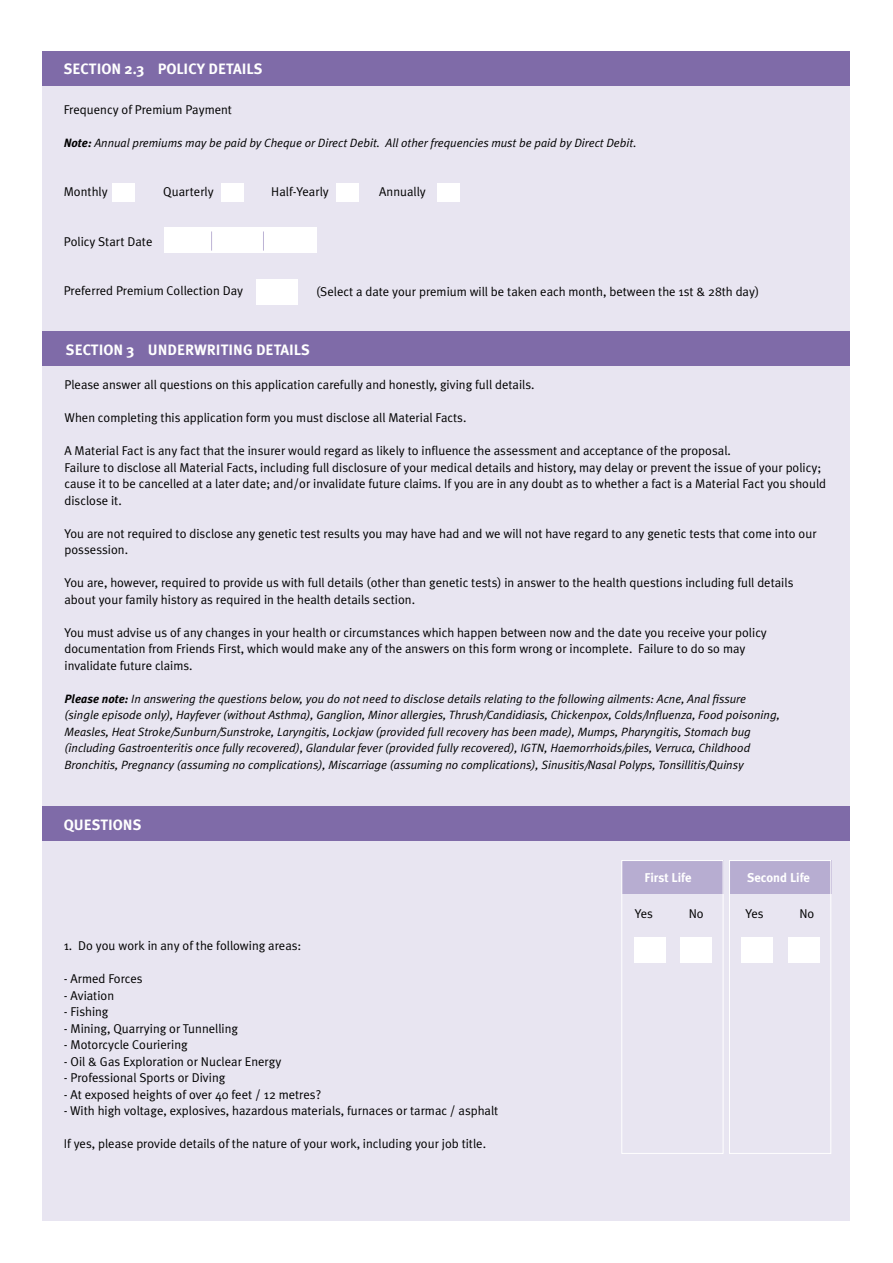
<style>
.page{position:relative;width:893px;height:1263px;background:#fff}
.page>*{position:absolute;margin:0;border:0;box-sizing:border-box;transform-origin:0 0}
.t1{font:700 15px "Meta Plus";color:#fff}
.t2{font:12.75px/16.5px "Meta Plus Normal";color:#000}
.t3{font:700 12.75px "Meta Plus";color:#fff}
.t4{font:italic 12px/16.5px "Meta Plus Normal";color:#000}
.s1{font-family:"Meta Plus";font-weight:700}
</style>
<div class="page">
<div style="left:43px;top:84px;width:807px;height:1136px;background:#e8e5f1"></div>
<div style="left:43px;top:51px;width:807px;height:34px;background:#7f6ba8"></div>
<div style="left:112px;top:183px;width:22px;height:18px;background:#fff"></div>
<div style="left:222px;top:183px;width:22px;height:18px;background:#fff"></div>
<div style="left:337px;top:183px;width:22px;height:18px;background:#fff"></div>
<div style="left:438px;top:183px;width:22px;height:18px;background:#fff"></div>
<div style="left:164px;top:227px;width:152px;height:26px;background:#fff"></div>
<svg style="left:211px;top:231px;width:1px;height:20px"></svg>
<svg style="left:263px;top:231px;width:1px;height:20px"></svg>
<div style="left:257px;top:279px;width:41px;height:26px;background:#fff"></div>
<div style="left:43px;top:331px;width:807px;height:35px;background:#7f6ba8"></div>
<div style="left:43px;top:806px;width:807px;height:35px;background:#7f6ba8"></div>
<div style="left:622px;top:860px;width:101px;height:33px;background:#b7add1"></div>
<div style="left:730px;top:860px;width:101px;height:33px;background:#b7add1"></div>
<div style="left:621px;top:860px;width:102px;height:294px;border:1px solid #fff"></div>
<div style="left:729px;top:860px;width:102px;height:294px;border:1px solid #fff"></div>
<div style="left:634px;top:937px;width:31px;height:25px;background:#fff"></div>
<div style="left:681px;top:937px;width:31px;height:25px;background:#fff"></div>
<div style="left:741px;top:937px;width:32px;height:25px;background:#fff"></div>
<div style="left:788px;top:937px;width:32px;height:25px;background:#fff"></div>
<p class="t1" style="left:64px;top:60px;width:112px">SECTION 2.3 Policy</p>
<p class="t1" style="left:209px;top:60px;width:18px">Details</p>
<p class="t2" style="left:64px;top:101px;width:170px">Frequency of Premium Payment</p>
<p class="t4" style="left:64px;top:134px;width:574px"><span class="s1">Note:</span> Annual premiums may be paid by Cheque or Direct Debit. All other frequencies must be paid by Direct Debit.</p>
<p class="t2" style="left:64px;top:183px;width:45px">Monthly</p>
<p class="t2" style="left:163px;top:183px;width:52px">Quarterly</p>
<p class="t2" style="left:271px;top:183px;width:88px">Half-Yearly A</p>
<p class="t2" style="left:387px;top:183px;width:41px">nnually</p>
<p class="t2" style="left:64px;top:233px;width:90px">Policy Start Date</p>
<p class="t2" style="left:64px;top:282px;width:181px">Preferred Premium Collection Day</p>
<p class="t2" style="left:316px;top:283px;width:445px">(Select a date your premium will be taken each month, between the 1st &amp; 28th day)</p>
<p class="t1" style="left:66px;top:341px;width:246px">SECTION 3 UNDERWRITING DETAILS</p>
<p class="t2" style="left:64px;top:376px;width:472px">Please answer all questions on this application carefully and honestly, giving full details.</p>
<p class="t2" style="left:64px;top:409px;width:403px">When completing this application form you must disclose all Material Facts.</p>
<p class="t2" style="left:64px;top:442px;width:763px">A Material Fact is any fact that the insurer would regard as likely to influence the assessment and acceptance of the proposal.<br>Failure to disclose all Material Facts, including full disclosure of your medical details and history, may delay or prevent the issue of your policy; cause it to be cancelled at a later date; and/or invalidate future claims. I f you are in any doubt as to whether a fact is a Material Fact you should disclose it.</p>
<p class="t2" style="left:64px;top:525px;width:754px">You are not required to disclose any genetic test results you may have had and we will not have regard to any genetic tests that come into our possession.</p>
<p class="t2" style="left:64px;top:574px;width:730px">You are, however, required to provide us with full details (other than genetic tests) in answer to the health questions including full details about your family history as required in the health details section.</p>
<p class="t2" style="left:64px;top:624px;width:704px">You must advise us of any changes in your health or circumstances which happen between now and the date you receive your policy documentation from Friends First, which would make any of the answers on this form wrong or incomplete. Failure to do so may invalidate future claims.</p>
<p class="t4" style="left:64px;top:690px;width:717px"><span class="s1">Please note:</span> In answering the questions below, you do not need to disclose details relating to the following ailments: Acne, Anal fissure (single episode only), Hayfever (without Asthma), Ganglion, Minor allergies, Thrush/Candidiasis, Chickenpox, Colds/Influenza, Food poisoning, Measles, Heat Stroke/Sunburn/Sunstroke, Laryngitis, Lockjaw (provided full recovery has been made), Mumps, Pharyngitis, Stomach bug (including Gastroenteritis once fully recovered), Glandular fever (provided fully recovered), IGTN, Haemorrhoids/piles, Verruca, Childhood Bronchitis, Pregnancy (assuming no complications), Miscarriage (assuming no complications), Sinusitis/Nasal Polyps, Tonsillitis/Quinsy</p>
<p class="t1" style="left:64px;top:816px;width:79px">QUESTIONS</p>
<p class="t2" style="left:64px;top:937px;width:239px">1. Do you work in any of the following areas:</p>
<p class="t2" style="left:64px;top:970px;width:80px">- Armed Forces</p>
<p class="t2" style="left:64px;top:987px;width:52px">- Aviation</p>
<p class="t2" style="left:64px;top:1003px;width:46px">- Fishing</p>
<p class="t2" style="left:64px;top:1020px;width:176px">- Mining, Quarrying or Tunnelling</p>
<p class="t2" style="left:64px;top:1036px;width:125px">- Motorcycle Couriering</p>
<p class="t2" style="left:64px;top:1053px;width:219px">- Oil &amp; Gas Exploration or N uclear Energy</p>
<p class="t2" style="left:64px;top:1069px;width:163px">- Professional Sports or Diving</p>
<p class="t2" style="left:64px;top:1086px;width:259px">- At exposed heights of over 40 feet / 12 metres?</p>
<p class="t2" style="left:64px;top:1102px;width:436px">- With high voltage, explosives, hazardous materials, furnaces or tarmac / asphalt</p>
<p class="t2" style="left:64px;top:1135px;width:424px">If yes, please provide details of the nature of your work, including your job title.</p>
<p class="t3" style="left:644px;top:870px;width:49px">First Life</p>
<p class="t3" style="left:747px;top:870px;width:65px">Second Life</p>
<p class="t2" style="left:635px;top:905px;width:20px">Yes</p>
<p class="t2" style="left:689px;top:905px;width:17px">No</p>
<p class="t2" style="left:745px;top:905px;width:20px">Yes</p>
<p class="t2" style="left:799px;top:905px;width:17px">No</p>
</div>
